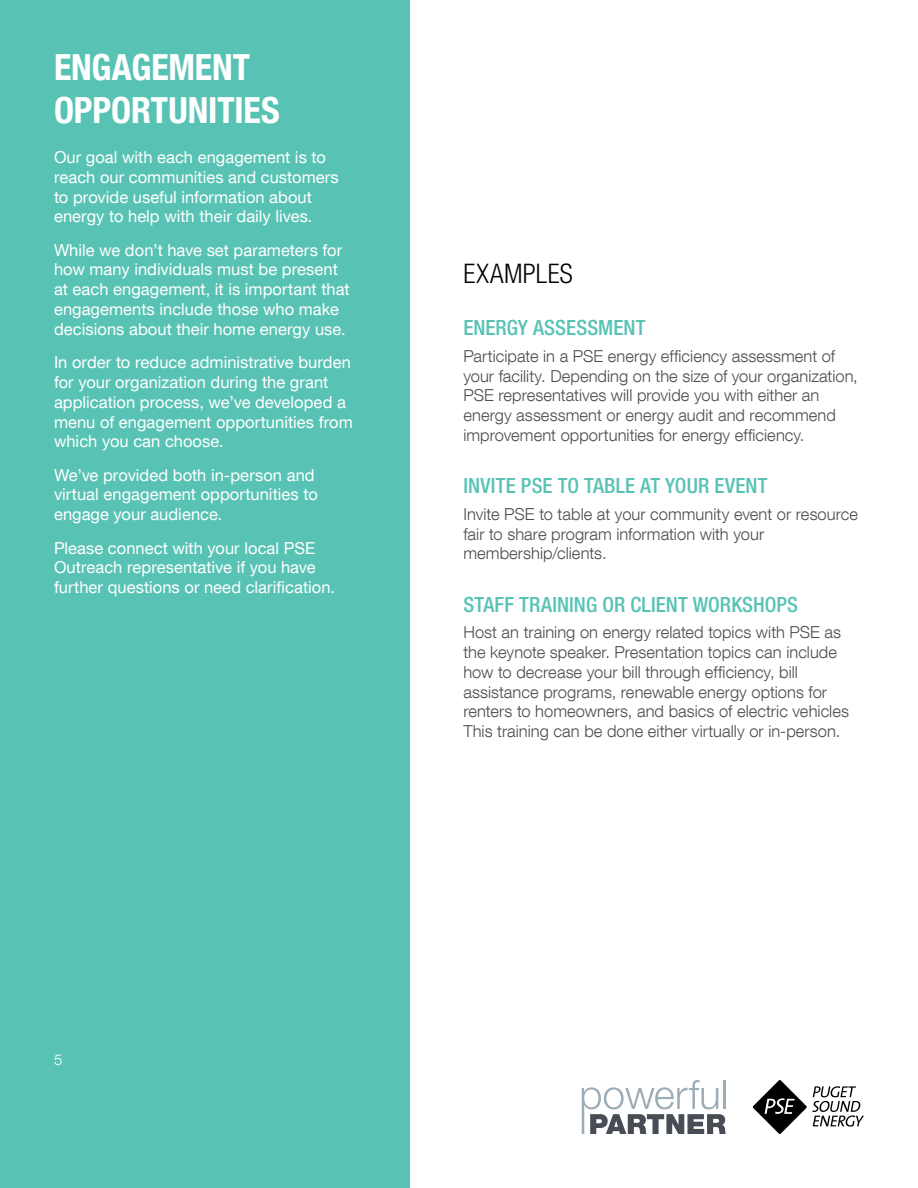
<style>
.page{position:relative;width:918px;height:1188px;background:#fff}
.page>*{position:absolute;margin:0;border:0;box-sizing:border-box;transform-origin:0 0}
.t1{font:700 condensed 36px/43.2px "Helvetica Neue LT Com";letter-spacing:-.005em;color:#fff}
.t2{font:300 condensed 27px "Helvetica Neue LT Com";letter-spacing:.015em;color:#000}
.t3{font:500 condensed 21px "Helvetica Neue LT Com";letter-spacing:.005em;color:#58c3b4}
.t4{font:16.5px/19.8px "Helvetica Neue LT Com";letter-spacing:.005em;color:#fff}
.t5{font:300 16.5px/19.8px "Helvetica Neue LT Com";letter-spacing:.005em;color:#4d4d4f}
.t6{font:300 15px "Helvetica Neue LT Com";color:#fff}
</style>
<div class="page">
<svg style="left:582px;top:1080px;width:144px;height:54px"></svg>
<svg style="left:753px;top:1080px;width:111px;height:54px"></svg>
<div style="left:0;top:0;width:409px;height:1188px;background:#58c3b4"></div>
<h1 class="t1" style="left:54px;top:45px;width:227px">ENGAGEMENT<br>OPPORTUNITIES</h1>
<p class="t4" style="left:54px;top:147px;width:286px">Our goal with each engagement is to reach our communities and customers to provide useful information about energy to help with their daily lives.</p>
<p class="t4" style="left:54px;top:239px;width:297px">While we don’t have set parameters for how many individuals must be present at each engagement, it is important that engagements include those who make decisions about their home energy use.</p>
<p class="t4" style="left:54px;top:352px;width:300px">In order to reduce administrative burden for your organization during the grant application process, we’ve developed a menu of engagement opportunities from which you can choose.</p>
<p class="t4" style="left:54px;top:464px;width:265px">We’ve provided both in-person and virtual engagement opportunities to engage your audience.</p>
<p class="t4" style="left:54px;top:537px;width:283px">Please connect with your local PSE<br>Outreach representative if you have further questions or need clarification.</p>
<h2 class="t2" style="left:463px;top:258px;width:111px">EXAMPLES</h2>
<p class="t3" style="left:463px;top:315px;width:184px">ENERGY ASSESSMENT</p>
<p class="t5" style="left:463px;top:346px;width:396px">Participate in a PSE energy efficiency assessment of your facility. Depending on the size of your organization, PSE representatives will provide you with either an energy assessment or energy audit and recommend improvement opportunities for energy efficiency.</p>
<p class="t3" style="left:463px;top:473px;width:306px">INVITE PSE TO TABLE AT YOUR EVENT</p>
<p class="t5" style="left:463px;top:504px;width:396px">Invite PSE to table at your community event or resource fair to share program information with your membership/clients.</p>
<p class="t3" style="left:463px;top:592px;width:336px">STAFF TRAINING OR CLIENT WORKSHOPS</p>
<p class="t5" style="left:463px;top:622px;width:387px">Host an training on energy related topics with PSE as the keynote speaker. Presentation topics can include how to decrease your bill through efficiency, bill assistance programs, renewable energy options for renters to homeowners, and basics of electric vehicles This training can be done either virtually or in-person.</p>
<p class="t6" style="left:54px;top:1051px;width:10px">5</p>
</div>
